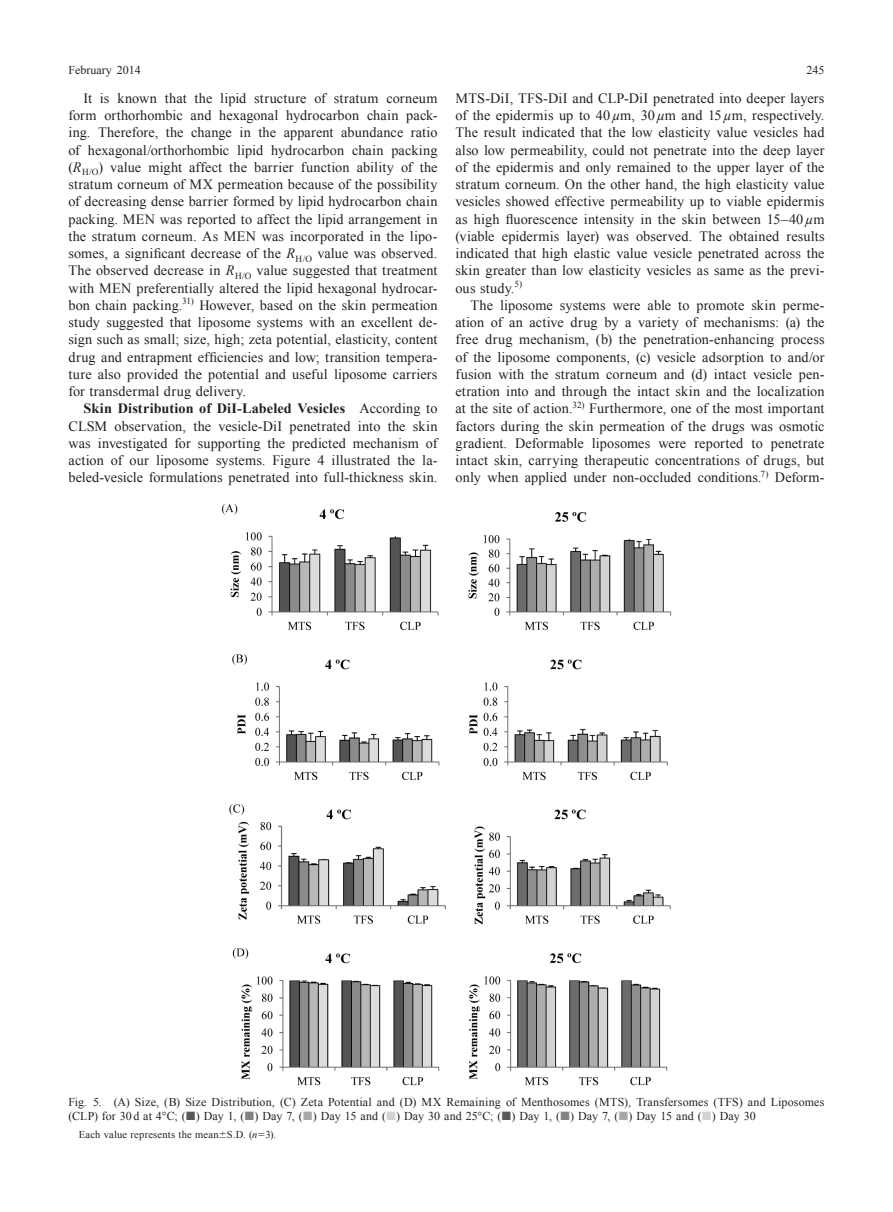
<style>
.page{position:relative;width:893px;height:1212px;background:#fff}
.page>*{position:absolute;margin:0;border:0;box-sizing:border-box;transform-origin:0 0}
.t1{font:14.25px/17.2px "Times New Roman";letter-spacing:.005em;color:#231f20;text-align:justify}
.t2{font:12px/14.2px "Times New Roman";letter-spacing:.01em;color:#231f20}
.t3{font:10.5px "Times New Roman";letter-spacing:.02em;color:#231f20}
.s1{font-style:italic}
.s2{font-weight:700}
.s3{color:#57585a}
.s4{color:#808285}
.s5{color:#a8a9ad}
.s6{color:#d1d2d4}
</style>
<div class="page">
<img style="left:221px;top:504px;width:451px;height:582px">
<p class="t2" style="left:68px;top:62px;width:74px">February 2014</p>
<p class="t2" style="left:806px;top:62px;width:19px">245</p>
<p class="t1" style="left:68px;top:89px;width:371px;text-indent:15px">It is known that the lipid structure of stratum corneum form orthorhombic and hexagonal hydrocarbon chain pack&shy;ing. Therefore, the change in the apparent abundance ratio of hexagonal/orthorhombic lipid hydrocarbon chain packing (<span class="s1">R</span><sub>H/O</sub>) value might affect the barrier function ability of the stratum corneum of MX permeation because of the possibility of decreasing dense barrier formed by lipid hydrocarbon chain packing. MEN was reported to affect the lipid arrangement in the stratum corneum. As MEN was incorporated in the lipo&shy;somes, a significant decrease of the <span class="s1">R</span><sub>H/O</sub> value was observed.<br>The observed decrease in <span class="s1">R</span><sub>H/O</sub> value suggested that treatment with MEN preferentially altered the lipid hexagonal hydrocar&shy;bon chain packing.<sup>31)</sup> However, based on the skin permeation study suggested that liposome systems with an excellent de&shy;sign such as small; size, high; zeta potential, elasticity, content drug and entrapment efficiencies and low; transition tempera&shy;ture also provided the potential and useful liposome carriers for transdermal drug delivery.</p>
<p class="t1" style="left:68px;top:400px;width:371px;text-indent:15px"><span class="s2">Skin Distribution of DiI-Labeled Vesicles</span> According to CLSM observation, the vesicle-DiI penetrated into the skin was investigated for supporting the predicted mechanism of action of our liposome systems. Figure 4 illustrated the la&shy;beled-vesicle formulations penetrated into full-thickness skin.</p>
<p class="t1" style="left:455px;top:89px;width:371px">MTS-DiI, TFS-DiI and CLP-DiI penetrated into deeper layers of the epidermis up to 40 <span class="s1">µ</span>m, 30 <span class="s1">µ</span>m and 15 <span class="s1">µ</span>m, respectively.<br>The result indicated that the low elasticity value vesicles had also low permeability, could not penetrate into the deep layer of the epidermis and only remained to the upper layer of the stratum corneum. On the other hand, the high elasticity value vesicles showed effective permeability up to viable epidermis as high fluorescence intensity in the skin between 15–40 <span class="s1">µ</span>m (viable epidermis layer) was observed. The obtained results indicated that high elastic value vesicle penetrated across the skin greater than low elasticity vesicles as same as the previ&shy;ous study.<sup>5)</sup></p>
<p class="t1" style="left:455px;top:296px;width:371px;text-indent:15px">The liposome systems were able to promote skin perme&shy;ation of an active drug by a variety of mechanisms: (a) the free drug mechanism, (b) the penetration-enhancing process of the liposome components, (c) vesicle adsorption to and/or fusion with the stratum corneum and (d) intact vesicle pen&shy;etration into and through the intact skin and the localization at the site of action.<sup>32)</sup> Furthermore, one of the most important factors during the skin permeation of the drugs was osmotic gradient. Deformable liposomes were reported to penetrate intact skin, carrying therapeutic concentrations of drugs, but only when applied under non-occluded conditions.<sup>7)</sup> Deform-</p>
<p class="t2" style="left:68px;top:1095px;width:757px">Fig. 5. (A) Size, (B) Size Distribution, (C) Zeta Potential and (D) MX Remaining of Menthosomes (MTS), Transfersomes (TFS) and Liposomes (CLP) for 30 d at 4°C; (<span class="s3">■</span>) Day 1, (<span class="s4">■</span>) Day 7, (<span class="s5">■</span>) Day 15 and (<span class="s6">■</span>) Day 30 and 25°C; (<span class="s3">■</span>) Day 1, (<span class="s4">■</span>) Day 7, (<span class="s5">■</span>) Day 15 and (<span class="s6">■</span>) Day 30</p>
<p class="t3" style="left:79px;top:1128px;width:199px">Each value represents the mean S.D. (<span class="s1">n</span> 3).</p>
</div>
